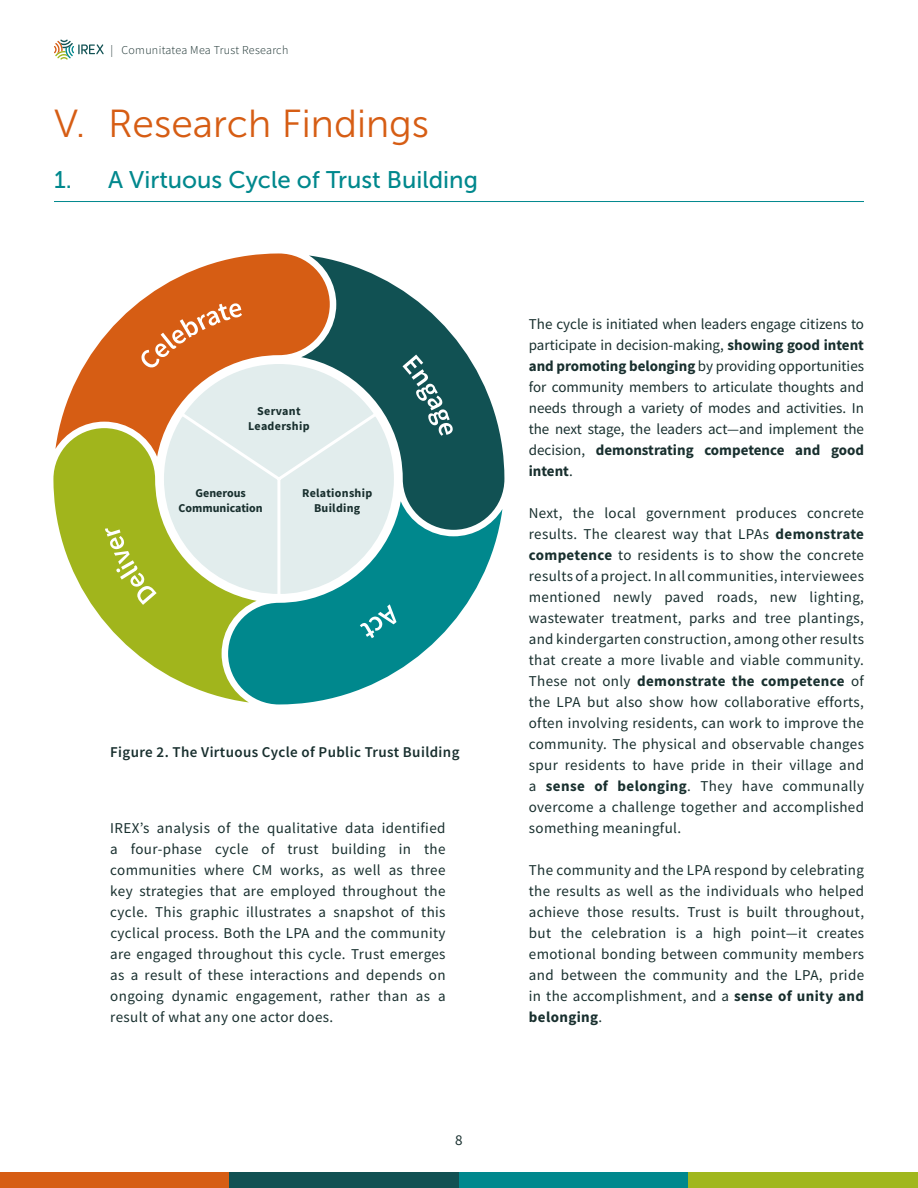
<style>
.page{position:relative;width:918px;height:1188px;background:#fff}
.page>*{position:absolute;margin:0;border:0;box-sizing:border-box;transform-origin:0 0}
.t1{font:39px "Museo Sans 300";color:#d65d14}
.t2{font:24px "Museo Sans 500";color:#00888d}
.t3{font:15px/21px "Source Sans Pro";letter-spacing:.025em;color:#182f2e;text-align:justify}
.t4{font:600 15px "Source Sans Pro";letter-spacing:.025em;color:#182f2e}
.t5{font:700 12px/15px "Source Sans Pro";letter-spacing:.025em;color:#182f2e;text-align:center}
.t6{font:300 12px "Source Sans Pro";letter-spacing:.025em;color:#182f2e}
.t7{font:700 12px/15px "Source Sans Pro";color:#182f2e;text-align:center}
.s1{font-weight:700}
</style>
<div class="page">
<svg style="left:54px;top:39px;width:50px;height:21px"></svg>
<div style="left:0;top:1172px;width:230px;height:16px;background:#d65d14"></div>
<div style="left:230px;top:1172px;width:229px;height:16px;background:#115153"></div>
<div style="left:459px;top:1172px;width:229px;height:16px;background:#00888d"></div>
<div style="left:688px;top:1172px;width:230px;height:16px;background:#a0b71e"></div>
<hr style="left:54px;top:201px;width:810px;height:1px;background:#00888d">
<svg style="left:53px;top:457px;width:175px;height:242px"></svg>
<svg style="left:228px;top:530px;width:271px;height:174px;fill:#00888d"></svg>
<svg style="left:330px;top:259px;width:174px;height:271px"></svg>
<svg style="left:55px;top:253px;width:275px;height:204px"></svg>
<svg style="left:105px;top:303px;width:348px;height:335px;background:#a8b290"></svg>
<p class="t6" style="left:110px;top:43px;width:179px">| Comunitatea Mea Trust Research</p>
<h1 class="t1" style="left:54px;top:103px;width:377px">V. Research Findings</h1>
<h2 class="t2" style="left:54px;top:166px;width:425px">1. A Virtuous Cycle of Trust Building</h2>
<p class="t5" style="left:248px;top:404px;width:63px">Servant<br>Leadership</p>
<p class="t7" style="left:179px;top:486px;width:86px">Generous<br>Communication</p>
<p class="t5" style="left:302px;top:486px;width:72px">Relationship<br>Building</p>
<p class="t4" style="left:110px;top:742px;width:351px">Figure 2. The Virtuous Cycle of Public Trust Building</p>
<p class="t3" style="left:110px;top:817px;width:337px">IREX’s analysis of the qualitative data identified a four-phase cycle of trust building in the communities where CM works, as well as three key strategies that are employed throughout the cycle. This graphic illustrates a snapshot of this cyclical process. Both the LPA and the community are engaged throughout this cycle. Trust emerges as a result of these interactions and depends on ongoing dynamic engagement, rather than as a result of what any one actor does.</p>
<p class="t3" style="left:455px;top:1130px;width:9px">8</p>
<p class="t3" style="left:529px;top:313px;width:337px">The cycle is initiated when leaders engage citizens to participate in decision-making, <span class="s1">showing good intent and promoting belonging</span> by providing opportunities for community members to articulate thoughts and needs through a variety of modes and activities. In the next stage, the leaders act—and implement the decision, <span class="s1">demonstrating competence and good intent</span>.</p>
<p class="t3" style="left:529px;top:502px;width:337px">Next, the local government produces concrete results. The clearest way that LPAs <span class="s1">demonstrate competence</span> to residents is to show the concrete results of a project. In all communities, interviewees mentioned newly paved roads, new lighting, wastewater treatment, parks and tree plantings, and kindergarten construction, among other results that create a more livable and viable community.<br>These not only <span class="s1">demonstrate the competence</span> of the LPA but also show how collaborative efforts, often involving residents, can work to improve the community. The physical and observable changes spur residents to have pride in their village and a <span class="s1">sense of belonging</span>. They have communally overcome a challenge together and accomplished something meaningful.</p>
<p class="t3" style="left:529px;top:859px;width:337px">The community and the LPA respond by celebrating the results as well as the individuals who helped achieve those results. Trust is built throughout, but the celebration is a high point—it creates emotional bonding between community members and between the community and the LPA, pride in the accomplishment, and a <span class="s1">sense of unity and belonging</span>.</p>
</div>
